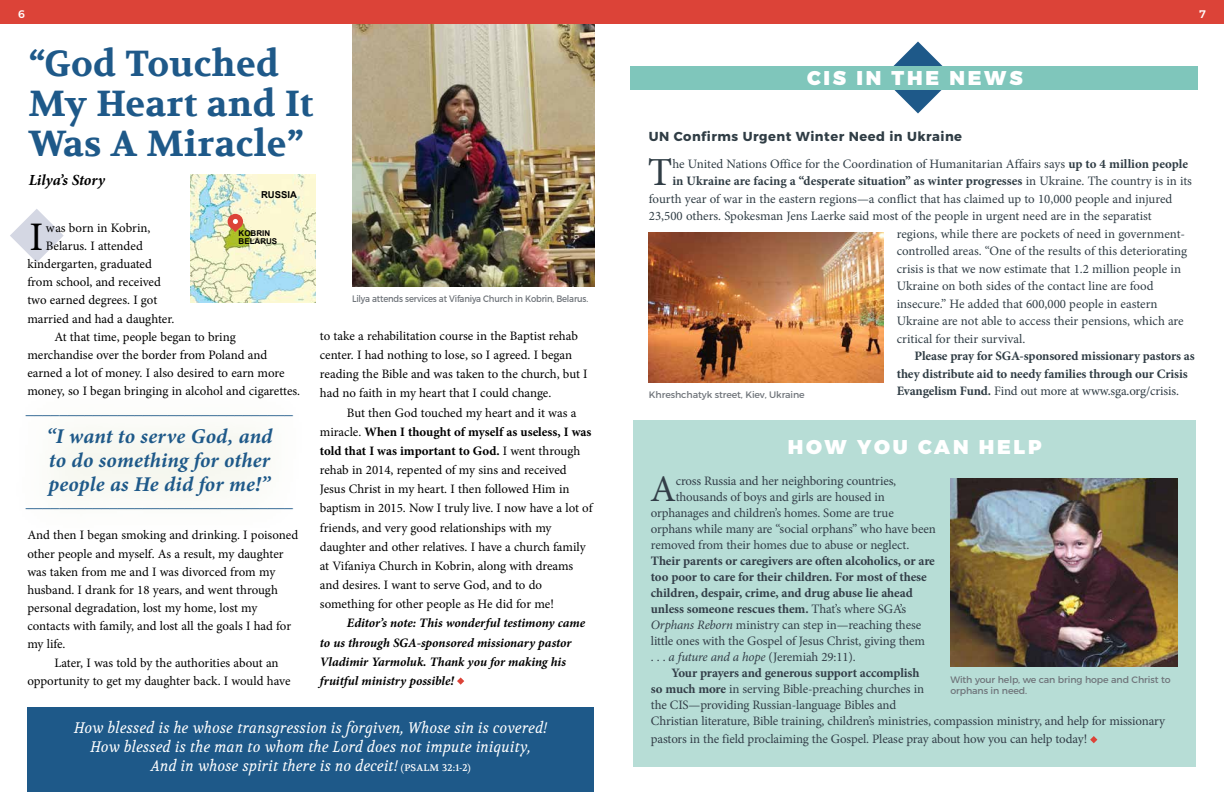
<style>
.page{position:relative;width:1224px;height:792px;background:#fff}
.page>*{position:absolute;margin:0;border:0;box-sizing:border-box;transform-origin:0 0}
.t1{font:40.6px "Minion Pro";color:#000}
.t2{font:39.8px "Minion Pro";color:#303d45}
.t3{font:37.5px "Minion Pro";color:#333e48}
.t4{font:700 36px/40px "Volkhov";letter-spacing:.01em;color:#1e5989}
.t5{font:italic 700 21px/24px "Minion Pro";letter-spacing:.005em;color:#1e5989;text-align:justify}
.t6{font:900 19.9px "Montserrat";letter-spacing:.14em;color:#fff}
.t7{font:italic 600 17px "Minion Pro";color:#1e5989}
.t8{font:italic 700 15.5px "Minion Pro";letter-spacing:-.005em;color:#000}
.t9{font:italic 15.2px/19px "Volkhov";letter-spacing:.02em;color:#fff;text-align:center;scale:.91 1}
.t10{font:700 13px "Montserrat";letter-spacing:.04em;color:#303d45}
.t11{font:12.9px/19.2px "Minion Pro";letter-spacing:-.005em;color:#000}
.t12{font:12.9px "Minion Pro";color:#303d45}
.t13{font:12.9px/16px "Minion Pro";letter-spacing:-.015em;color:#333e48}
.t14{font:700 12.9px/16px "Minion Pro";letter-spacing:-.01em;color:#333e48}
.t15{font:700 12.9px/17.5px "Minion Pro";letter-spacing:-.01em;color:#303d45}
.t16{font:italic 700 12.9px/19.2px "Minion Pro";letter-spacing:-.005em;color:#000}
.t17{font:500 11px "Montserrat";color:#fff}
.t18{font:700 9.5px "Arial";color:#000}
.t19{font:9.4px/11.7px "Montserrat";letter-spacing:-.01em;color:#6f747a}
.t20{font:9.4px "Montserrat";letter-spacing:-.01em;color:#6f747a;scale:.9 1}
.t21{font:700 8px/8px "Arial";color:#000}
.s1{font-weight:700}
.s2{font-style:normal;font-size:9.6px}
.s3{font-weight:400}
.s4{font-weight:400;font-style:italic}
</style>
<div class="page">
<img style="left:352px;top:23px;width:242px;height:263px">
<div style="left:634px;top:420px;width:562px;height:347px;background:#b7ddd6"></div>
<svg style="left:1090px;top:736px;width:7px;height:7px"></svg>
<svg style="left:10px;top:209px;width:54px;height:53px"></svg>
<svg style="left:457px;top:677px;width:7px;height:8px"></svg>
<img style="left:649px;top:233px;width:234px;height:150px">
<div style="left:0;top:0;width:1224px;height:23px;background:#dc4338"></div>
<svg style="left:882px;top:42px;width:72px;height:71px"></svg>
<div style="left:630px;top:66px;width:568px;height:23px;background:#7fc6bb"></div>
<div style="left:2px;top:376px;width:314px;height:172px;background:#fdfdfb"></div>
<img style="left:950px;top:479px;width:228px;height:188px">
<div style="left:27px;top:708px;width:567px;height:84px;background:#1e5989"></div>
<img style="left:190px;top:175px;width:126px;height:127px">
<svg style="left:228px;top:214px;width:15px;height:18px"></svg>
<p class="t17" style="left:18px;top:7px;width:8px">6</p>
<p class="t17" style="left:1199px;top:7px;width:8px">7</p>
<h3 class="t4" style="left:29px;top:45px;width:286px">“God Touched<br>My Heart and It<br>Was A Miracle”</h3>
<p class="t8" style="left:29px;top:169px;width:78px">Lilya’s Story</p>
<p class="t18" style="left:261px;top:189px;width:37px">RUSSIA</p>
<p class="t21" style="left:239px;top:229px;width:40px">KOBRIN<br>BELARUS</p>
<h1 class="t1" style="left:29px;top:210px;width:15px">I</h1>
<p class="t11" style="left:46px;top:218px;width:106px">was born in Kobrin,</p>
<p class="t11" style="left:46px;top:236px;width:99px">Belarus. I attended</p>
<p class="t11" style="left:27px;top:255px;width:126px">kindergarten, graduated</p>
<p class="t11" style="left:27px;top:273px;width:135px">from school, and received</p>
<p class="t11" style="left:27px;top:291px;width:131px">two earned degrees. I got</p>
<p class="t11" style="left:27px;top:309px;width:148px">married and had a daughter.</p>
<p class="t11" style="left:54px;top:327px;width:183px">At that time, people began to bring</p>
<p class="t11" style="left:27px;top:345px;width:241px">merchandise over the border from Poland and</p>
<p class="t11" style="left:27px;top:363px;width:259px">earned a lot of money. I also desired to earn more</p>
<p class="t11" style="left:27px;top:382px;width:274px">money, so I began bringing in alcohol and cigarettes.</p>
<p class="t20" style="left:352px;top:292px;width:264px">Lilya attends services at Vifaniya Church in Kobrin, Belarus.</p>
<p class="t11" style="left:320px;top:326px;width:269px">to take a rehabilitation course in the Baptist rehab center. I had nothing to lose, so I agreed. I began reading the Bible and was taken to the church, but I had no faith in my heart that I could change.</p>
<p class="t11" style="left:320px;top:403px;width:274px;text-indent:27px">But then God touched my heart and it was a miracle. <span class="s1">When I thought of myself as useless, I was told that I was important to God.</span> I went through rehab in 2014, repented of my sins and received Jesus Christ in my heart. I then followed Him in baptism in 2015. Now I truly live. I now have a lot of friends, and very good relationships with my daughter and other relatives. I have a church family at Vifaniya Church in Kobrin, along with dreams and desires. I want to serve God, and to do something for other people as He did for me!</p>
<p class="t16" style="left:320px;top:613px;width:267px;text-indent:27px">Editor’s note: This wonderful testimony came to us through SGA-sponsored missionary pastor Vladimir Yarmoluk. Thank you for making his fruitful ministry possible!</p>
<h3 class="t7" style="left:26px;top:396px;width:268px">________________________________</h3>
<h3 class="t5" style="left:46px;top:424px;width:228px">“I want to serve God, and to do something for other people as He did for me!”</h3>
<h3 class="t7" style="left:26px;top:490px;width:268px">________________________________</h3>
<p class="t11" style="left:27px;top:526px;width:272px">And then I began smoking and drinking. I poisoned</p>
<p class="t11" style="left:27px;top:544px;width:258px">other people and myself. As a result, my daughter</p>
<p class="t11" style="left:27px;top:562px;width:249px">was taken from me and I was divorced from my</p>
<p class="t11" style="left:27px;top:580px;width:252px">husband. I drank for 18 years, and went through</p>
<p class="t11" style="left:27px;top:598px;width:232px">personal degradation, lost my home, lost my</p>
<p class="t11" style="left:27px;top:617px;width:265px">contacts with family, and lost all the goals I had for</p>
<p class="t11" style="left:27px;top:635px;width:40px">my life.</p>
<p class="t11" style="left:54px;top:653px;width:226px">Later, I was told by the authorities about an</p>
<p class="t11" style="left:27px;top:671px;width:265px">opportunity to get my daughter back. I would have</p>
<p class="t9" style="left:74px;top:718px;width:521px">How blessed is he whose transgression is forgiven, Whose sin is covered!<br>How blessed is the man to whom the Lord does not impute iniquity,<br>And in whose spirit there is no deceit! <span class="s2">(PSALM 32:1-2)</span></p>
<h3 class="t6" style="left:807px;top:66px;width:217px">CIS IN THE NEWS</h3>
<p class="t10" style="left:649px;top:129px;width:315px">UN Confirms Urgent Winter Need in Ukraine</p>
<h2 class="t2" style="left:648px;top:146px;width:26px">T</h2>
<p class="t12" style="left:672px;top:155px;width:517px">he United Nations Office for the Coordination of Humanitarian Affairs says <span class="s1">up to 4 million people</span></p>
<p class="t15" style="left:672px;top:172px;width:521px">in Ukraine are facing a “desperate situation” as winter progresses <span class="s3">in Ukraine. The country is in its</span></p>
<p class="t12" style="left:649px;top:190px;width:525px">fourth year of war in the eastern regions—a conflict that has claimed up to 10,000 people and injured</p>
<p class="t12" style="left:649px;top:208px;width:504px">23,500 others. Spokesman Jens Laerke said most of the people in urgent need are in the separatist</p>
<p class="t12" style="left:897px;top:225px;width:290px">regions, while there are pockets of need in government-</p>
<p class="t12" style="left:897px;top:243px;width:292px">controlled areas. “One of the results of this deteriorating</p>
<p class="t12" style="left:897px;top:260px;width:286px">crisis is that we now estimate that 1.2 million people in</p>
<p class="t12" style="left:897px;top:278px;width:258px">Ukraine on both sides of the contact line are food</p>
<p class="t12" style="left:897px;top:295px;width:262px">insecure.” He added that 600,000 people in eastern</p>
<p class="t12" style="left:897px;top:313px;width:288px">Ukraine are not able to access their pensions, which are</p>
<p class="t12" style="left:897px;top:330px;width:130px">critical for their survival.</p>
<p class="t15" style="left:897px;top:347px;width:299px;text-indent:18px">Please pray for SGA-sponsored missionary pastors as they distribute aid to needy families through our Crisis<br>Evangelism Fund. <span class="s3">Find out more at www.sga.org/crisis.</span></p>
<p class="t19" style="left:649px;top:389px;width:157px">Khreshchatyk street, Kiev, Ukraine</p>
<h3 class="t6" style="left:788px;top:435px;width:256px">HOW YOU CAN HELP</h3>
<h3 class="t3" style="left:650px;top:464px;width:27px">A</h3>
<p class="t13" style="left:676px;top:473px;width:222px">cross Russia and her neighboring countries,</p>
<p class="t13" style="left:676px;top:489px;width:211px">thousands of boys and girls are housed in</p>
<p class="t13" style="left:651px;top:505px;width:244px">orphanages and children’s homes. Some are true</p>
<p class="t13" style="left:651px;top:521px;width:286px">orphans while many are “social orphans” who have been</p>
<p class="t13" style="left:651px;top:537px;width:260px">removed from their homes due to abuse or neglect.</p>
<p class="t14" style="left:651px;top:553px;width:286px">Their parents or caregivers are often alcoholics, or are too poor to care for their children. For most of these children, despair, crime, and drug abuse lie ahead unless someone rescues them. <span class="s3">That’s where SGA’s </span><span class="s4">Orphans Reborn</span> <span class="s3">ministry can step in—reaching these little ones with the Gospel of Jesus Christ, giving them<br>. . .</span> <span class="s4">a future and a hope</span> <span class="s3">(Jeremiah 29:11).</span></p>
<p class="t13" style="left:651px;top:665px;width:516px;text-indent:21px"><span class="s1">Your prayers and generous support accomplish<br>so much more</span> in serving Bible-preaching churches in<br>the CIS—providing Russian-language Bibles and<br>Christian literature, Bible training, children’s ministries, compassion ministry, and help for missionary</p>
<p class="t13" style="left:651px;top:731px;width:438px">pastors in the field proclaiming the Gospel. Please pray about how you can help today!</p>
<p class="t19" style="left:950px;top:673px;width:222px">With your help, we can bring hope and Christ to orphans in need.</p>
</div>
